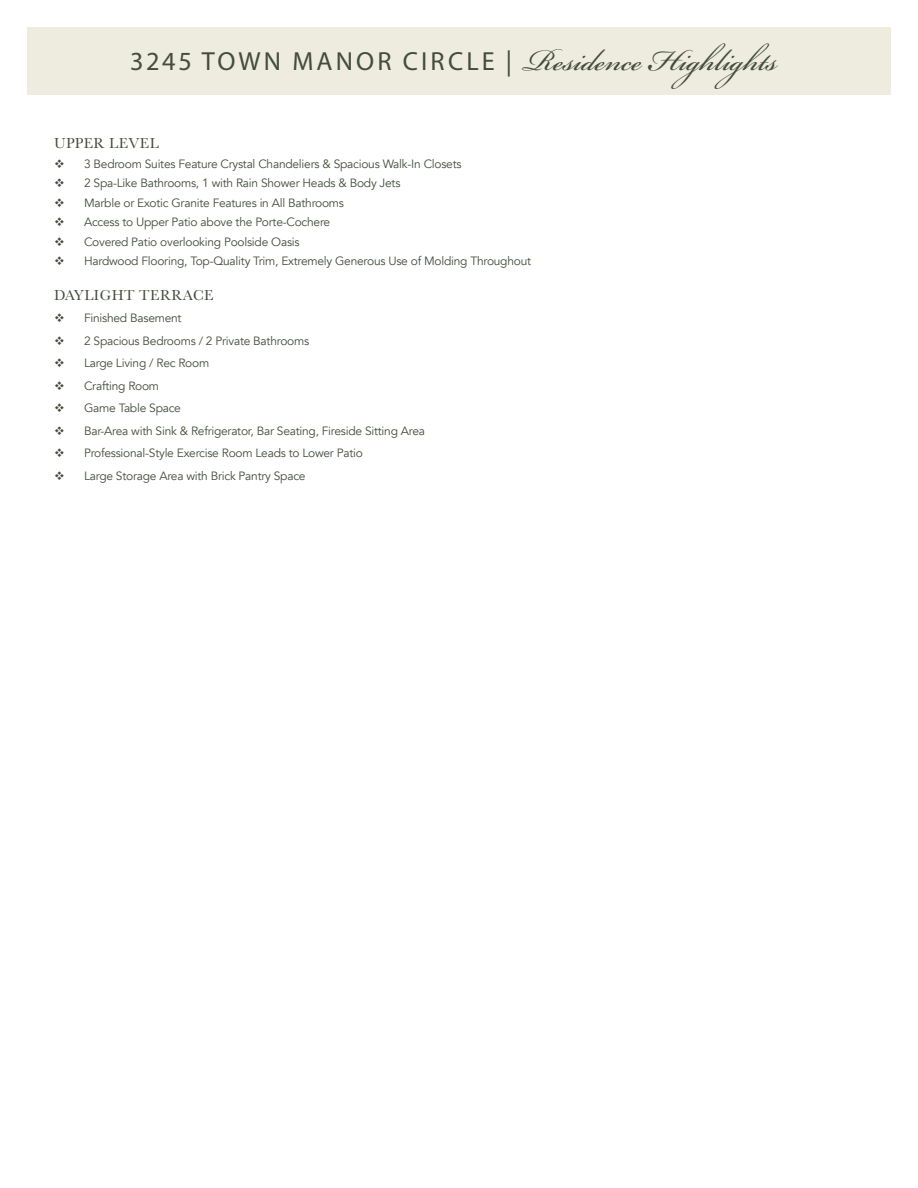
<style>
.page{position:relative;width:918px;height:1188px;background:#fff}
.page>*{position:absolute;margin:0;border:0;box-sizing:border-box;transform-origin:0 0}
.t1{font:26.25px "Myriad Pro";letter-spacing:.12em;color:#434c3d}
.t2{font:15px "Baskerville";letter-spacing:.03em;color:#434c3d}
.t3{font:12px "Avenir";letter-spacing:-.02em;color:#434c3d}
.s1{font-family:"Bickham Script Pro";font-size:46.8px}
</style>
<div class="page">
<div style="left:27px;top:27px;width:864px;height:68px;background:#edecde"></div>
<h1 class="t1" style="left:130px;top:45px;width:649px">3245 TOWN MANOR CIRCLE | <span class="s1">Residence Highlights</span></h1>
<p class="t2" style="left:54px;top:134px;width:106px">UPPER LEVEL</p>
<p class="t3" style="left:54px;top:156px;width:409px">❖ 3 Bedroom Suites Feature Crystal Chandeliers &amp; Spacious Walk-In Closets</p>
<p class="t3" style="left:54px;top:176px;width:348px">❖ 2 Spa-Like Bathrooms, 1 with Rain Shower Heads &amp; Body Jets</p>
<p class="t3" style="left:54px;top:195px;width:292px">❖ Marble or Exotic Granite Features in All Bathrooms</p>
<p class="t3" style="left:54px;top:215px;width:278px">❖ Access to Upper Patio above the Porte-Cochere</p>
<p class="t3" style="left:54px;top:234px;width:247px">❖ Covered Patio overlooking Poolside Oasis</p>
<p class="t3" style="left:54px;top:254px;width:479px">❖ Hardwood Flooring, Top-Quality Trim, Extremely Generous Use of Molding Throughout</p>
<p class="t2" style="left:54px;top:285px;width:161px">DAYLIGHT TERRACE</p>
<p class="t3" style="left:54px;top:311px;width:129px">❖ Finished Basement</p>
<p class="t3" style="left:54px;top:333px;width:257px">❖ 2 Spacious Bedrooms / 2 Private Bathrooms</p>
<p class="t3" style="left:54px;top:356px;width:157px">❖ Large Living / Rec Room</p>
<p class="t3" style="left:54px;top:378px;width:107px">❖ Crafting Room</p>
<p class="t3" style="left:54px;top:401px;width:128px">❖ Game Table Space</p>
<p class="t3" style="left:54px;top:423px;width:373px">❖ Bar-Area with Sink &amp; Refrigerator, Bar Seating, Fireside Sitting Area</p>
<p class="t3" style="left:54px;top:446px;width:310px">❖ Professional-Style Exercise Room Leads to Lower Patio</p>
<p class="t3" style="left:54px;top:468px;width:253px">❖ Large Storage Area with Brick Pantry Space</p>
</div>
